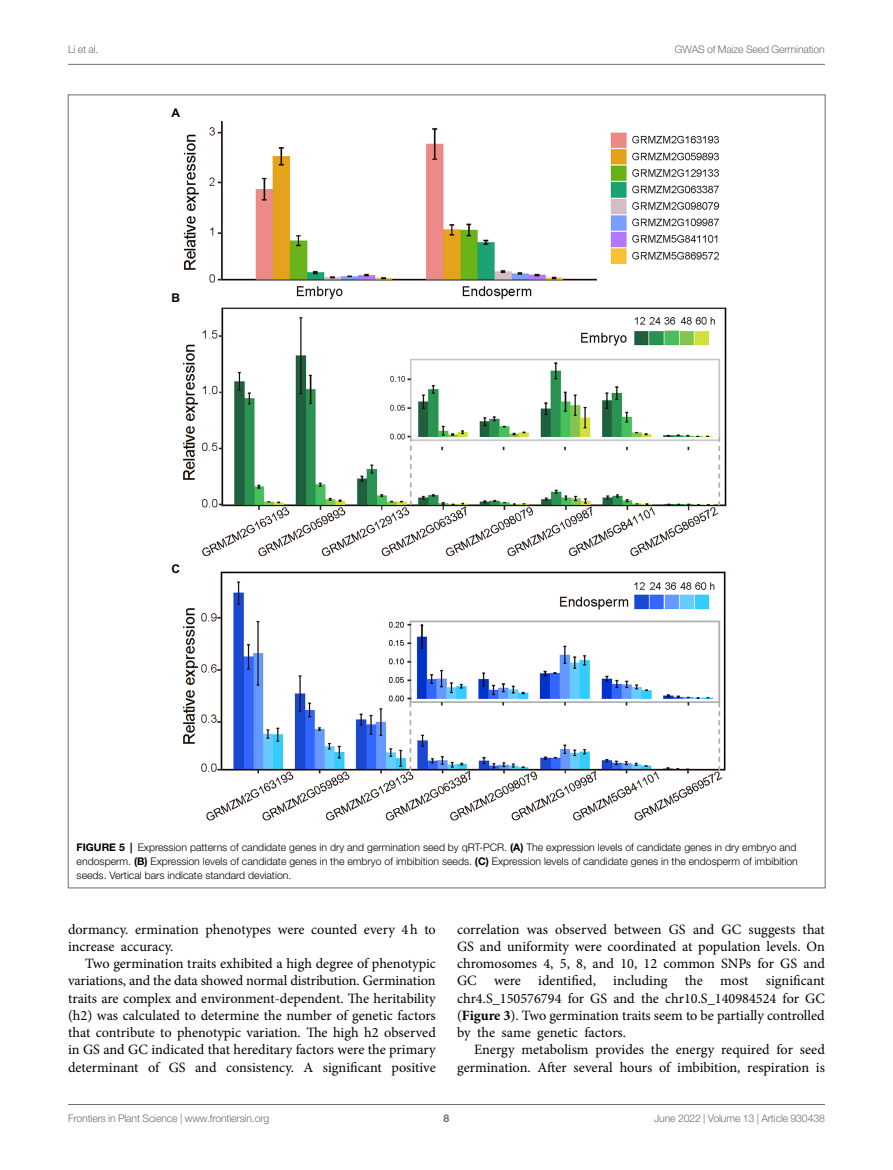
<style>
.page{position:relative;width:893px;height:1170px;background:#fff}
.page>*{position:absolute;margin:0;border:0;box-sizing:border-box;transform-origin:0 0}
.TEXT{font:14.25px/17.2px "Minion Pro";color:#000;text-align:justify}
.TEXT_FLUSH{font:14.25px/17.2px "Minion Pro";color:#000}
.t1{font:700 12px "Arial";color:#000}
.FIG_LEG{font:300 10.5px/14.2px "Helvetica Neue LT Std";color:#000;text-align:justify}
.t2{font:300 10.5px "Helvetica Neue LT Std";letter-spacing:-.015em;color:#6d6e71}
.t3{font:700 10.5px "Helvetica Neue LT Std";color:#6d6e71}
.s1{font-weight:700}
</style>
<div class="page">
<hr style="left:68px;top:64px;width:757px;height:1px;background:#6d6e71">
<hr style="left:68px;top:1104px;width:757px;height:1px;background:#6d6e71">
<img style="left:183px;top:121px;width:544px;height:700px">
<p class="t2" style="left:68px;top:42px;width:32px">Li et al.</p>
<p class="t2" style="left:675px;top:42px;width:151px">GWAS of Maize Seed Germination</p>
<p class="t1" style="left:172px;top:105px;width:10px">A</p>
<p class="t1" style="left:172px;top:289px;width:10px">B</p>
<p class="t1" style="left:172px;top:560px;width:10px">C</p>
<p class="FIG_LEG" style="left:77px;top:839px;width:723px"><span class="s1">FIGURE 5 |</span> Expression patterns of candidate genes in dry and germination seed by qRT-PCR. <span class="s1">(A)</span> The expression levels of candidate genes in dry embryo and endosperm. <span class="s1">(B)</span> Expression levels of candidate genes in the embryo of imbibition seeds. <span class="s1">(C)</span> Expression levels of candidate genes in the endosperm of imbibition seeds. Vertical bars indicate standard deviation.</p>
<p class="TEXT_FLUSH" style="left:68px;top:920px;width:369px">dormancy. ermination phenotypes were counted every 4h to increase accuracy.</p>
<p class="TEXT" style="left:68px;top:954px;width:369px;text-indent:17px">Two germination traits exhibited a high degree of phenotypic variations, and the data showed normal distribution. Germination traits are complex and environment-dependent. The heritability (h2) was calculated to determine the number of genetic factors that contribute to phenotypic variation. The high h2 observed in GS and GC indicated that hereditary factors were the primary determinant of GS and consistency. A significant positive</p>
<p class="TEXT" style="left:457px;top:920px;width:369px">correlation was observed between GS and GC suggests that GS and uniformity were coordinated at population levels. On chromosomes 4, 5, 8, and 10, 12 common SNPs for GS and GC were identified, including the most significant chr4.S_150576794 for GS and the chr10.S_140984524 for GC (<span class="s1">Figure 3</span>). Two germination traits seem to be partially controlled by the same genetic factors.</p>
<p class="TEXT" style="left:457px;top:1041px;width:369px;text-align:right">Energy metabolism provides the energy required for seed germination. After several hours of imbibition, respiration is</p>
<p class="t2" style="left:68px;top:1111px;width:203px">Frontiers in Plant Science | www.frontiersin.org</p>
<p class="t3" style="left:444px;top:1111px;width:7px">8</p>
<p class="t2" style="left:654px;top:1111px;width:172px">June 2022 | Volume 13 | Article 930438</p>
</div>
